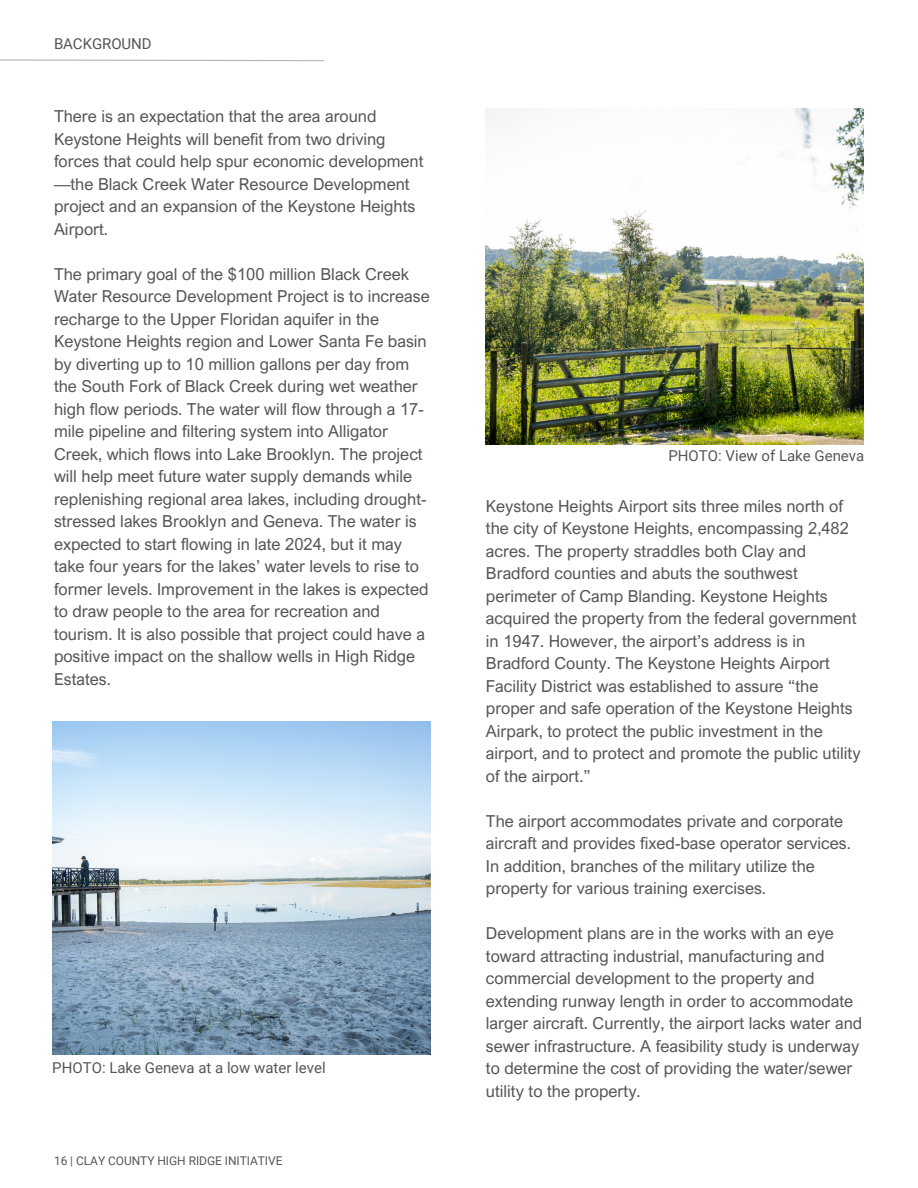
<style>
.page{position:relative;width:918px;height:1188px;background:#fff}
.page>*{position:absolute;margin:0;border:0;box-sizing:border-box;transform-origin:0 0}
.t1{font:16.5px/22.5px "Arial Nova";color:#545758}
.t2{font:15px "Roboto";color:#545758}
.t3{font:12px "Roboto";letter-spacing:-.005em;color:#545758}
</style>
<div class="page">
<img style="left:52px;top:721px;width:378px;height:333px">
<svg style="left:0;top:59px;width:324px;height:3px"></svg>
<img style="left:486px;top:108px;width:378px;height:336px">
<p class="t2" style="left:54px;top:35px;width:99px">BACKGROUND</p>
<p class="t1" style="left:54px;top:105px;width:371px">There is an expectation that the area around Keystone Heights will benefit from two driving forces that could help spur economic development —the Black Creek Water Resource Development project and an expansion of the Keystone Heights Airport.</p>
<p class="t1" style="left:54px;top:262px;width:377px">The primary goal of the $100 million Black Creek Water Resource Development Project is to increase recharge to the Upper Floridan aquifer in the Keystone Heights region and Lower Santa Fe basin by diverting up to 10 million gallons per day from the South Fork of Black Creek during wet weather high flow periods. The water will flow through a 17- mile pipeline and filtering system into Alligator Creek, which flows into Lake Brooklyn. The project will help meet future water supply demands while replenishing regional area lakes, including drought&shy;stressed lakes Brooklyn and Geneva. The water is expected to start flowing in late 2024, but it may take four years for the lakes’ water levels to rise to former levels. Improvement in the lakes is expected to draw people to the area for recreation and tourism. It is also possible that project could have a positive impact on the shallow wells in High Ridge Estates.</p>
<p class="t2" style="left:52px;top:1059px;width:275px">PHOTO: Lake Geneva at a low water level</p>
<p class="t3" style="left:54px;top:1153px;width:230px">16 | CLAY COUNTY HIGH RIDGE INITIATIVE</p>
<p class="t2" style="left:668px;top:447px;width:197px">PHOTO: View of Lake Geneva</p>
<p class="t1" style="left:486px;top:494px;width:376px">Keystone Heights Airport sits three miles north of the city of Keystone Heights, encompassing 2,482 acres. The property straddles both Clay and Bradford counties and abuts the southwest perimeter of Camp Blanding. Keystone Heights acquired the property from the federal government in 1947. However, the airport’s address is in Bradford County. The Keystone Heights Airport Facility District was established to assure “the proper and safe operation of the Keystone Heights Airpark, to protect the public investment in the airport, and to protect and promote the public utility of the airport.”</p>
<p class="t1" style="left:486px;top:809px;width:366px">The airport accommodates private and corporate aircraft and provides fixed-base operator services.<br>In addition, branches of the military utilize the property for various training exercises.</p>
<p class="t1" style="left:486px;top:922px;width:378px">Development plans are in the works with an eye toward attracting industrial, manufacturing and commercial development to the property and extending runway length in order to accommodate larger aircraft. Currently, the airport lacks water and sewer infrastructure. A feasibility study is underway to determine the cost of providing the water/sewer utility to the property.</p>
</div>
